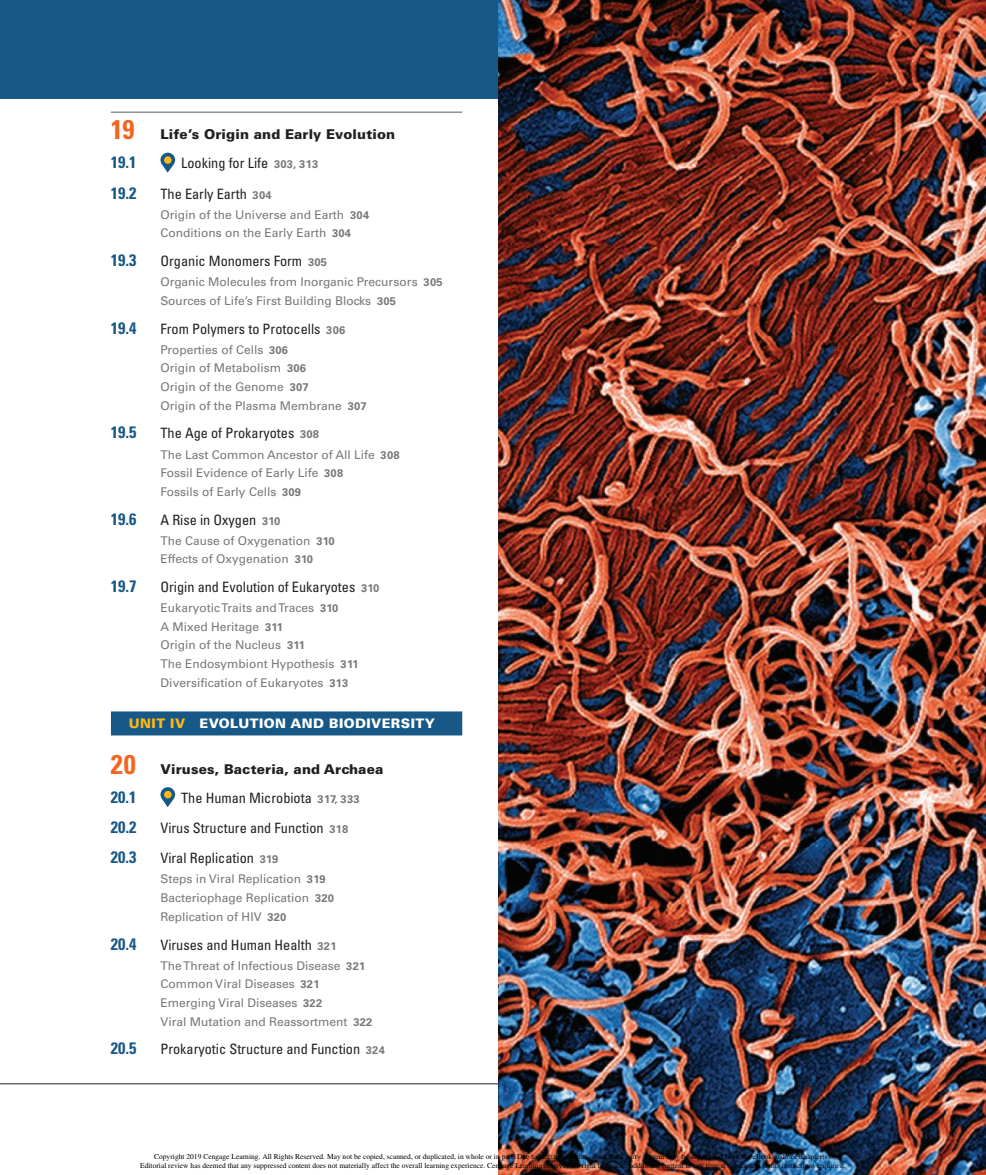
<style>
.page{position:relative;width:986px;height:1175px;background:#fff}
.page>*{position:absolute;margin:0;border:0;box-sizing:border-box;transform-origin:0 0}
.t1{font:700 condensed 16.5px "Univers LT Std";color:#175887}
.t2{font:condensed 14.25px "Univers LT Std";color:#231f20}
.t3{font:900 13.5px "Univers LT Std";letter-spacing:.01em;color:#231f20}
.t4{font:900 13.2px "Univers LT Std";letter-spacing:.03em;color:#fff}
.t5{font:12px/18.6px "Univers LT Std";color:#76787b}
.t6{font:7.5px/9.6px "Times";color:#000;text-align:center}
.s1{font-weight:700;font-stretch:condensed;font-size:27px;color:#f36421}
.s2{font-weight:700;font-stretch:normal;font-size:11.1px;color:#76787b}
.s3{font-weight:700;font-size:11.1px}
.s4{color:#fcb814}
</style>
<div class="page">
<div style="left:0;top:0;width:499px;height:99px;background:#175887"></div>
<hr style="left:111px;top:112px;width:351px;height:1px;background:#57585a">
<div style="left:111px;top:711px;width:351px;height:24px;background:#175887"></div>
<svg style="left:160px;top:153px;width:15px;height:20px"></svg>
<div style="left:164px;top:156px;width:7px;height:8px;background:#fcb814;border-radius:50%"></div>
<svg style="left:160px;top:787px;width:15px;height:20px"></svg>
<div style="left:164px;top:790px;width:7px;height:8px;background:#fcb814;border-radius:50%"></div>
<hr style="left:0;top:1083px;width:985px;height:1px;background:#231f20">
<img style="left:498px;top:0;width:487px;height:1174px">
<p class="t3" style="left:111px;top:126px;width:286px"><span class="s1">19</span> Life’s Origin and Early Evolution</p>
<h1 class="t1" style="left:111px;top:152px;width:27px">19.1</h1>
<p class="t2" style="left:181px;top:154px;width:138px">Looking for Life <span class="s2">303, 313</span></p>
<h1 class="t1" style="left:111px;top:182px;width:27px">19.2</h1>
<p class="t2" style="left:160px;top:184px;width:112px">The Early Earth <span class="s2">304</span></p>
<p class="t5" style="left:160px;top:205px;width:210px">Origin of the Universe and Earth <span class="s3">304<br></span>Conditions on the Early Earth <span class="s3">304</span></p>
<h1 class="t1" style="left:111px;top:250px;width:27px">19.3</h1>
<p class="t2" style="left:160px;top:252px;width:168px">Organic Monomers Form <span class="s2">305</span></p>
<p class="t5" style="left:160px;top:272px;width:283px">Organic Molecules from Inorganic Precursors <span class="s3">305<br></span>Sources of Life’s First Building Blocks <span class="s3">305</span></p>
<h1 class="t1" style="left:111px;top:317px;width:27px">19.4</h1>
<p class="t2" style="left:160px;top:319px;width:186px">From Polymers to Protocells <span class="s2">306</span></p>
<p class="t5" style="left:160px;top:340px;width:208px">Properties of Cells <span class="s3">306<br></span>Origin of Metabolism <span class="s3">306<br></span>Origin of the Genome <span class="s3">307<br></span>Origin of the Plasma Membrane <span class="s3">307</span></p>
<h1 class="t1" style="left:111px;top:422px;width:27px">19.5</h1>
<p class="t2" style="left:160px;top:424px;width:160px">The Age of Prokaryotes <span class="s2">308</span></p>
<p class="t5" style="left:160px;top:445px;width:240px">The Last Common Ancestor of All Life <span class="s3">308<br></span>Fossil Evidence of Early Life <span class="s3">308<br></span>Fossils of Early Cells <span class="s3">309</span></p>
<h1 class="t1" style="left:111px;top:508px;width:27px">19.6</h1>
<p class="t2" style="left:160px;top:510px;width:121px">A Rise in Oxygen <span class="s2">310</span></p>
<p class="t5" style="left:160px;top:531px;width:176px">The Cause of Oxygenation <span class="s3">310<br></span>Effects of Oxygenation <span class="s3">310</span></p>
<h1 class="t1" style="left:111px;top:576px;width:27px">19.7</h1>
<p class="t2" style="left:160px;top:578px;width:220px">Origin and Evolution of Eukaryotes <span class="s2">310</span></p>
<p class="t5" style="left:160px;top:598px;width:199px">Eukaryotic Traits and Traces <span class="s3">310<br></span>A Mixed Heritage <span class="s3">311<br></span>Origin of the Nucleus <span class="s3">311<br></span>The Endosymbiont Hypothesis <span class="s3">311<br></span>Diversification of Eukaryotes <span class="s3">313</span></p>
<p class="t4" style="left:129px;top:714px;width:307px"><span class="s4">UNIT IV</span> EVOLUTION AND BIODIVERSITY</p>
<p class="t3" style="left:111px;top:760px;width:274px"><span class="s1">20</span> Viruses, Bacteria, and Archaea</p>
<h1 class="t1" style="left:111px;top:786px;width:27px">20.1</h1>
<p class="t2" style="left:181px;top:788px;width:180px">The Human Microbiota <span class="s2">317, 333</span></p>
<h1 class="t1" style="left:111px;top:816px;width:27px">20.2</h1>
<p class="t2" style="left:160px;top:818px;width:189px">Virus Structure and Function <span class="s2">318</span></p>
<h1 class="t1" style="left:111px;top:847px;width:27px">20.3</h1>
<p class="t2" style="left:160px;top:849px;width:119px">Viral Replication <span class="s2">319</span></p>
<p class="t5" style="left:160px;top:869px;width:175px">Steps in Viral Replication <span class="s3">319<br></span>Bacteriophage Replication <span class="s3">320<br></span>Replication of HIV <span class="s3">320</span></p>
<h1 class="t1" style="left:111px;top:933px;width:27px">20.4</h1>
<p class="t2" style="left:160px;top:935px;width:177px">Viruses and Human Health <span class="s2">321</span></p>
<p class="t5" style="left:160px;top:955px;width:213px">The Threat of Infectious Disease <span class="s3">321<br></span>Common Viral Diseases <span class="s3">321<br></span>Emerging Viral Diseases <span class="s3">322<br></span>Viral Mutation and Reassortment <span class="s3">322</span></p>
<h1 class="t1" style="left:111px;top:1038px;width:27px">20.5</h1>
<p class="t2" style="left:160px;top:1039px;width:226px">Prokaryotic Structure and Function <span class="s2">324</span></p>
<p class="t6" style="left:140px;top:1150px;width:707px">Copyright 2019 Cengage Learning. All Rights Reserved. May not be copied, scanned, or duplicated, in whole or in part. Due to electronic rights, some third party content may be suppressed from the eBook and/or eChapter(s).<br>Editorial review has deemed that any suppressed content does not materially affect the overall learning experience. Cengage Learning reserves the right to remove additional content at any time if subsequent rights restrictions require it.</p>
</div>
